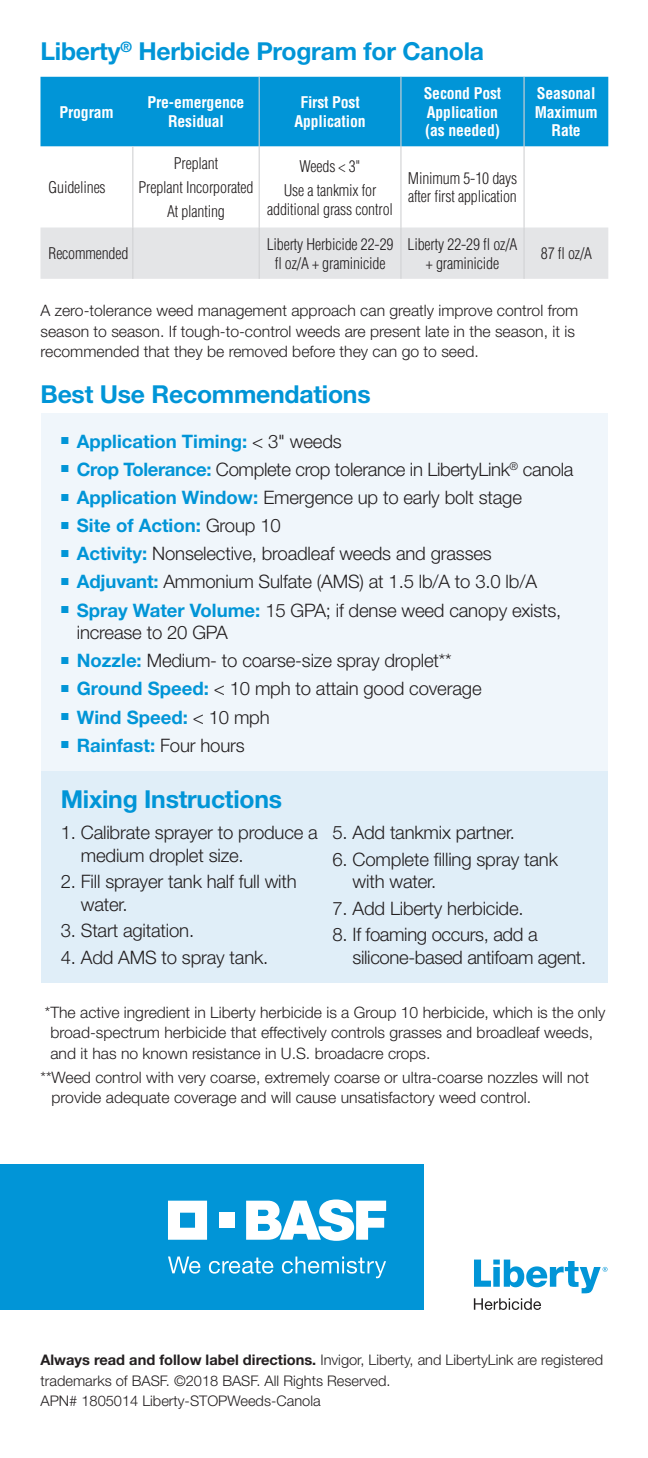
<style>
.page{position:relative;width:648px;height:1458px;background:#fff}
.page>*{position:absolute;margin:0;border:0;box-sizing:border-box;transform-origin:0 0}
.t1{font:700 24.75px "Helvetica Neue";letter-spacing:-.01em;color:#0195d7}
.t2{font:300 18.45px/22.5px "Helvetica Neue";letter-spacing:-.01em;color:#231f20}
.t3{font:700 18.45px "Helvetica Neue";color:#0195d7}
.t4{font:300 15.75px/20.2px "Helvetica Neue";color:#231f20}
.t5{font:300 condensed 15.75px/24.3px "Helvetica";letter-spacing:-.01em;color:#231f20;text-align:center}
.t6{font:700 condensed 15.75px/18.7px "Helvetica";letter-spacing:-.01em;color:#fff;text-align:center}
.t7{font:300 14.62px/20.2px "Helvetica Neue";color:#231f20}
.s1{font-weight:300;color:#231f20}
.s2{font-weight:700;color:#0195d7}
.s3{font-weight:700}
</style>
<div class="page">
<div style="left:41px;top:413px;width:567px;height:375px;background:#f0f6fb"></div>
<div style="left:41px;top:771px;width:567px;height:212px;background:#e0eef8"></div>
<div style="left:40px;top:77px;width:568px;height:69px;background:#0195d7"></div>
<div style="left:40px;top:228px;width:568px;height:51px;background:#e4e5e7"></div>
<hr style="left:132px;top:146px;width:1px;height:82px;background:#d1d2d4">
<hr style="left:132px;top:228px;width:1px;height:51px;background:#d1d2d4">
<hr style="left:259px;top:77px;width:1px;height:69px;background:#d1d2d4">
<hr style="left:400px;top:77px;width:2px;height:69px;background:#d1d2d4">
<hr style="left:524px;top:77px;width:1px;height:69px;background:#d1d2d4">
<hr style="left:259px;top:146px;width:1px;height:82px;background:#d1d2d4">
<hr style="left:400px;top:146px;width:2px;height:82px;background:#d1d2d4">
<hr style="left:524px;top:146px;width:1px;height:82px;background:#d1d2d4">
<hr style="left:259px;top:228px;width:1px;height:51px;background:#d1d2d4">
<hr style="left:400px;top:228px;width:2px;height:51px;background:#d1d2d4">
<hr style="left:524px;top:228px;width:1px;height:51px;background:#d1d2d4">
<svg style="left:474px;top:1260px;width:134px;height:50px"></svg>
<div style="left:0;top:1164px;width:424px;height:146px;background:#0195d7"></div>
<svg style="left:168px;top:1201px;width:39px;height:39px;background:#d7eef8"></svg>
<div style="left:219px;top:1213px;width:15px;height:15px;background:#fff"></div>
<svg style="left:246px;top:1199px;width:140px;height:42px"></svg>
<svg style="left:168px;top:1257px;width:32px;height:17px"></svg>
<svg style="left:209px;top:1258px;width:64px;height:16px"></svg>
<svg style="left:282px;top:1257px;width:104px;height:21px"></svg>
<h1 class="t1" style="left:40px;top:36px;width:445px">Liberty<sup>®</sup> Herbicide Program for Canola</h1>
<p class="t6" style="left:60px;top:102px;width:56px">Program</p>
<p class="t6" style="left:148px;top:93px;width:98px">Pre-emergence<br>Residual</p>
<p class="t6" style="left:295px;top:93px;width:73px">First Post<br>Application</p>
<p class="t6" style="left:424px;top:84px;width:79px;text-align:left">Second Post<br>Application (as needed)</p>
<p class="t6" style="left:535px;top:84px;width:64px">Seasonal<br>Maximum<br>Rate</p>
<p class="t5" style="left:49px;top:175px;width:59px">Guidelines</p>
<p class="t5" style="left:139px;top:151px;width:116px">Preplant<br>Preplant Incorporated<br>At planting</p>
<p class="t5" style="left:284px;top:154px;width:94px">Weeds &lt; 3"<br>Use a tankmix for</p>
<p class="t5" style="left:267px;top:197px;width:127px">additional grass control</p>
<p class="t5" style="left:408px;top:169px;width:111px;line-height:18.7px;text-align:left">Minimum 5-10 days after first application</p>
<p class="t5" style="left:49px;top:242px;width:81px">Recommended</p>
<p class="t5" style="left:267px;top:235px;width:128px;line-height:18.7px">Liberty Herbicide 22-29 fl oz/A + graminicide</p>
<p class="t5" style="left:408px;top:235px;width:111px;line-height:18.7px">Liberty 22-29 fl oz/A + graminicide</p>
<p class="t5" style="left:541px;top:242px;width:53px">87 fl oz/A</p>
<p class="t4" style="left:40px;top:300px;width:539px">A zero-tolerance weed management approach can greatly improve control from season to season. If tough-to-control weeds are present late in the season, it is recommended that they be removed before they can go to seed.</p>
<h1 class="t1" style="left:40px;top:379px;width:332px">Best Use Recommendations</h1>
<p class="t3" style="left:61px;top:430px;width:282px">■ Application Timing: <span class="s1">&lt; 3" weeds</span></p>
<p class="t2" style="left:61px;top:457px;width:514px"><sup>■</sup> <span class="s2">Crop Tolerance:</span> Complete crop tolerance in LibertyLink<sup>®</sup> canola</p>
<p class="t2" style="left:61px;top:486px;width:462px"><sup>■</sup> <span class="s2">Application Window:</span> Emergence up to early bolt stage</p>
<p class="t3" style="left:61px;top:514px;width:221px">■ Site of Action: <span class="s1">Group 10</span></p>
<p class="t2" style="left:61px;top:542px;width:432px"><sup>■</sup> <span class="s2">Activity:</span> Nonselective, broadleaf weeds and grasses</p>
<p class="t2" style="left:61px;top:570px;width:477px"><sup>■</sup> <span class="s2">Adjuvant:</span> Ammonium Sulfate (AMS) at 1.5 lb/A to 3.0 lb/A</p>
<p class="t2" style="left:77px;top:598px;width:486px;text-indent:-16px"><sup>■</sup> <span class="s2">Spray Water Volume:</span> 15 GPA; if dense weed canopy exists, increase to 20 GPA</p>
<p class="t2" style="left:61px;top:649px;width:392px"><sup>■</sup> <span class="s2">Nozzle:</span> Medium- to coarse-size spray droplet**</p>
<p class="t2" style="left:61px;top:677px;width:422px"><sup>■</sup> <span class="s2">Ground Speed:</span> &lt; 10 mph to attain good coverage</p>
<p class="t3" style="left:61px;top:706px;width:210px">■ Wind Speed: <span class="s1">&lt; 10 mph</span></p>
<p class="t3" style="left:61px;top:734px;width:185px">■ Rainfast: <span class="s1">Four hours</span></p>
<h1 class="t1" style="left:61px;top:784px;width:223px">Mixing Instructions</h1>
<p class="t2" style="left:81px;top:821px;width:239px;text-indent:-20px">1. Calibrate sprayer to produce a medium droplet size.</p>
<p class="t2" style="left:81px;top:870px;width:217px;text-indent:-20px">2. Fill sprayer tank half full with water.</p>
<p class="t2" style="left:61px;top:919px;width:135px">3. Start agitation.</p>
<p class="t2" style="left:61px;top:946px;width:209px">4. Add AMS to spray tank.</p>
<p class="t2" style="left:333px;top:821px;width:184px">5. Add tankmix partner.</p>
<p class="t2" style="left:353px;top:848px;width:207px;text-indent:-20px">6. Complete filling spray tank with water.</p>
<p class="t2" style="left:333px;top:897px;width:193px">7. Add Liberty herbicide.</p>
<p class="t2" style="left:353px;top:923px;width:235px;text-indent:-20px">8. If foaming occurs, add a silicone-based antifoam agent.</p>
<p class="t4" style="left:50px;top:1002px;width:556px;text-indent:-6px">*The active ingredient in Liberty herbicide is a Group 10 herbicide, which is the only broad-spectrum herbicide that effectively controls grasses and broadleaf weeds, and it has no known resistance in U.S. broadacre crops.</p>
<p class="t4" style="left:52px;top:1067px;width:539px;text-indent:-11px">**Weed control with very coarse, extremely coarse or ultra-coarse nozzles will not provide adequate coverage and will cause unsatisfactory weed control.</p>
<p class="t7" style="left:40px;top:1350px;width:564px"><span class="s3">Always read and follow label directions.</span> Invigor, Liberty, and LibertyLink are registered trademarks of BASF. ©2018 BASF. All Rights Reserved.<br>APN# 1805014 Liberty-STOPWeeds-Canola</p>
</div>
